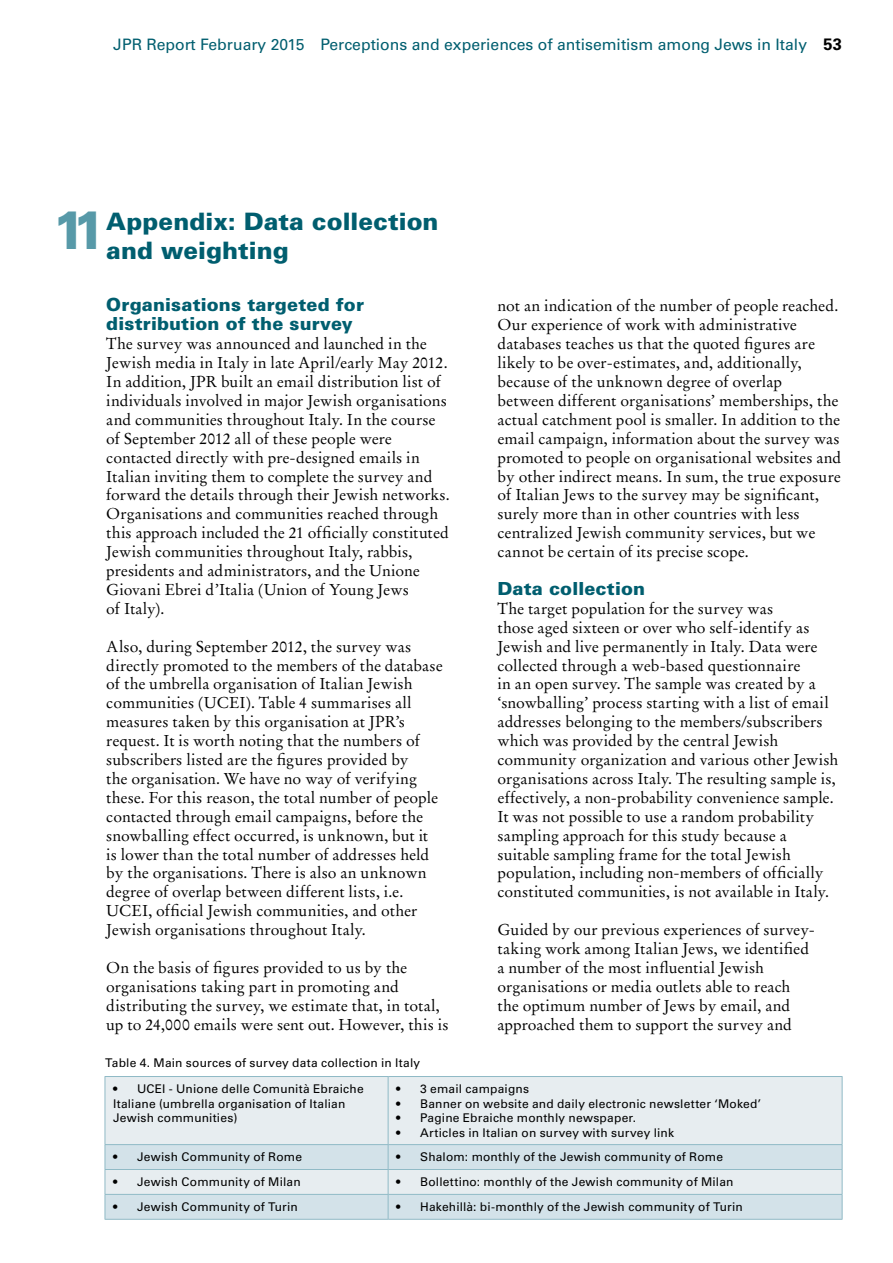
<style>
.page{position:relative;width:893px;height:1263px;background:#fff}
.page>*{position:absolute;margin:0;border:0;box-sizing:border-box;transform-origin:0 0}
.t1{font:900 54px "Univers LT Std";color:#5799a8;scale:.89 1}
.t2{font:900 24px/28.8px "Univers LT Std";color:#005e6f}
.t3{font:900 18px/18.9px "Univers LT Std";letter-spacing:.005em;color:#005e6f}
.t4{font:15.75px/18.9px "Stempel Garamond LT Std";letter-spacing:.005em;color:#000}
.t5{font:15.75px "Univers LT Std";color:#005e6f}
.t6{font:12px/14.4px "Univers LT Std";letter-spacing:.015em;color:#000}
.s1{font-weight:700;font-size:16.5px;color:#000}
</style>
<div class="page">
<div style="left:106px;top:1077px;width:736px;height:67px;background:#e7edf0"></div>
<svg style="left:106px;top:1145px;width:736px;height:74px;background:#d9e5eb"></svg>
<hr style="left:388px;top:1077px;width:1px;height:67px;background:#90bac6">
<hr style="left:105px;top:1144px;width:283px;height:1px;background:#90bac6">
<hr style="left:388px;top:1144px;width:454px;height:1px;background:#90bac6">
<hr style="left:105px;top:1169px;width:283px;height:1px;background:#90bac6">
<hr style="left:388px;top:1169px;width:454px;height:1px;background:#90bac6">
<hr style="left:105px;top:1194px;width:283px;height:1px;background:#90bac6">
<hr style="left:388px;top:1194px;width:454px;height:1px;background:#90bac6">
<svg style="left:388px;top:1145px;width:1px;height:74px"></svg>
<hr style="left:105px;top:1076px;width:283px;height:1px;background:#90bac6">
<hr style="left:105px;top:1077px;width:1px;height:67px;background:#90bac6">
<hr style="left:388px;top:1076px;width:454px;height:1px;background:#90bac6">
<hr style="left:842px;top:1077px;width:1px;height:67px;background:#90bac6">
<svg style="left:105px;top:1145px;width:1px;height:74px"></svg>
<svg style="left:842px;top:1145px;width:1px;height:74px"></svg>
<hr style="left:105px;top:1219px;width:283px;height:1px;background:#90bac6">
<hr style="left:388px;top:1219px;width:454px;height:1px;background:#90bac6">
<p class="t5" style="left:113px;top:35px;width:730px">JPR Report February 2015 Perceptions and experiences of antisemitism among Jews in Italy <span class="s1">53</span></p>
<h1 class="t1" style="left:53px;top:196px;width:60px">11</h1>
<h2 class="t2" style="left:106px;top:207px;width:334px">Appendix: Data collection and weighting</h2>
<p class="t3" style="left:106px;top:295px;width:259px">Organisations targeted for distribution of the survey</p>
<p class="t4" style="left:106px;top:334px;width:345px">The survey was announced and launched in the Jewish media in Italy in late April/early May 2012.<br>In addition, JPR built an email distribution list of individuals involved in major Jewish organisations and communities throughout Italy. In the course of September 2012 all of these people were contacted directly with pre-designed emails in Italian inviting them to complete the survey and forward the details through their Jewish networks.<br>Organisations and communities reached through this approach included the 21 officially constituted Jewish communities throughout Italy, rabbis, presidents and administrators, and the Unione Giovani Ebrei d’Italia (Union of Young Jews<br>of Italy).</p>
<p class="t4" style="left:106px;top:637px;width:338px">Also, during September 2012, the survey was directly promoted to the members of the database of the umbrella organisation of Italian Jewish communities (UCEI). Table 4 summarises all measures taken by this organisation at JPR’s request. It is worth noting that the numbers of subscribers listed are the figures provided by<br>the organisation. We have no way of verifying these. For this reason, the total number of people contacted through email campaigns, before the snowballing effect occurred, is unknown, but it is lower than the total number of addresses held by the organisations. There is also an unknown degree of overlap between different lists, i.e.<br>UCEI, official Jewish communities, and other Jewish organisations throughout Italy.</p>
<p class="t4" style="left:106px;top:958px;width:344px">On the basis of figures provided to us by the organisations taking part in promoting and distributing the survey, we estimate that, in total, up to 24,000 emails were sent out. However, this is</p>
<p class="t4" style="left:497px;top:297px;width:345px">not an indication of the number of people reached.<br>Our experience of work with administrative databases teaches us that the quoted figures are likely to be over-estimates, and, additionally, because of the unknown degree of overlap between different organisations’ memberships, the actual catchment pool is smaller. In addition to the email campaign, information about the survey was promoted to people on organisational websites and by other indirect means. In sum, the true exposure of Italian Jews to the survey may be significant, surely more than in other countries with less centralized Jewish community services, but we cannot be certain of its precise scope.</p>
<p class="t3" style="left:497px;top:579px;width:149px">Data collection</p>
<p class="t4" style="left:497px;top:599px;width:342px">The target population for the survey was<br>those aged sixteen or over who self-identify as Jewish and live permanently in Italy. Data were collected through a web-based questionnaire<br>in an open survey. The sample was created by a ‘snowballing’ process starting with a list of email addresses belonging to the members/subscribers which was provided by the central Jewish community organization and various other Jewish organisations across Italy. The resulting sample is, effectively, a non-probability convenience sample.<br>It was not possible to use a random probability sampling approach for this study because a suitable sampling frame for the total Jewish population, including non-members of officially constituted communities, is not available in Italy.</p>
<p class="t4" style="left:497px;top:920px;width:319px">Guided by our previous experiences of survey&shy;taking work among Italian Jews, we identified a number of the most influential Jewish organisations or media outlets able to reach the optimum number of Jews by email, and approached them to support the survey and</p>
<p class="t6" style="left:105px;top:1056px;width:316px">Table 4. Main sources of survey data collection in Italy</p>
<p class="t6" style="left:113px;top:1082px;width:252px">• UCEI - Unione delle Comunità Ebraiche<br>Italiane (umbrella organisation of Italian<br>Jewish communities)</p>
<p class="t6" style="left:396px;top:1082px;width:134px">• 3 email campaigns</p>
<p class="t6" style="left:396px;top:1096px;width:366px">• Banner on website and daily electronic newsletter ‘Moked’</p>
<p class="t6" style="left:396px;top:1111px;width:241px">• Pagine Ebraiche monthly newspaper.</p>
<p class="t6" style="left:396px;top:1125px;width:279px">• Articles in Italian on survey with survey link</p>
<p class="t6" style="left:113px;top:1150px;width:191px">• Jewish Community of Rome</p>
<p class="t6" style="left:396px;top:1150px;width:328px">• Shalom: monthly of the Jewish community of Rome</p>
<p class="t6" style="left:113px;top:1175px;width:189px">• Jewish Community of Milan</p>
<p class="t6" style="left:396px;top:1175px;width:339px">• Bollettino: monthly of the Jewish community of Milan</p>
<p class="t6" style="left:113px;top:1200px;width:186px">• Jewish Community of Turin</p>
<p class="t6" style="left:396px;top:1200px;width:348px">• Hakehillà: bi-monthly of the Jewish community of Turin</p>
</div>
